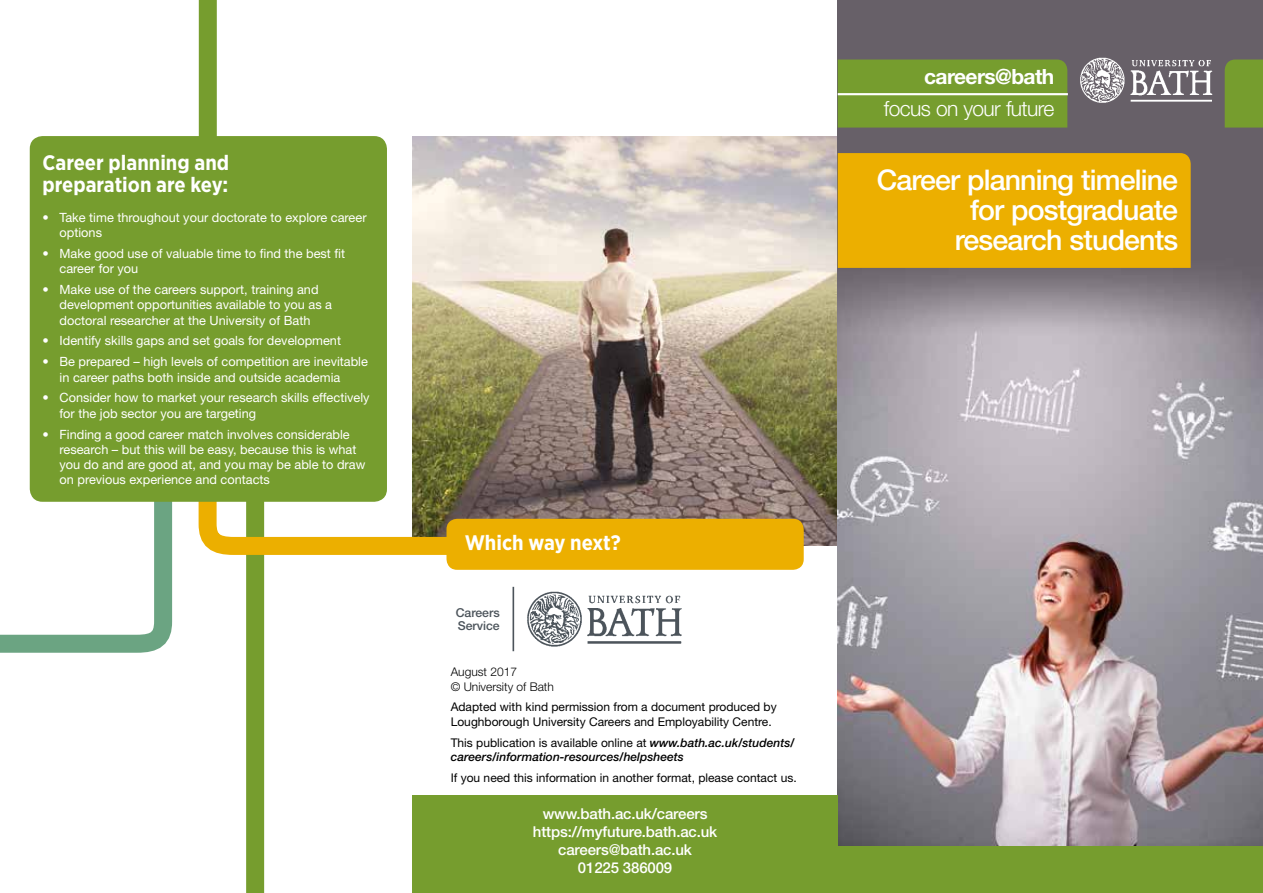
<style>
.page{position:relative;width:1263px;height:893px;background:#fff}
.page>*{position:absolute;margin:0;border:0;box-sizing:border-box;transform-origin:0 0}
.t1{font:500 28.5px/30px "Helvetica Neue LT Std";letter-spacing:-.03em;color:#fff;text-align:right}
.t2{font:700 21px/22.5px "Gotham Narrow";color:#fff}
.t3{font:300 21px "Helvetica Neue LT Std";letter-spacing:-.03em;color:#fff}
.t4{font:700 21px "Helvetica Neue LT Std";letter-spacing:-.03em;color:#fff}
.t5{font:500 15px/18px "Helvetica Neue LT Std";letter-spacing:-.01em;color:#fff;text-align:center}
.t6{font:12.75px/15.3px "Helvetica Neue LT Std";color:#fff}
.t7{font:500 12.3px/13.5px "Helvetica Neue LT Std";color:#4c545b}
.t8{font:12px/14.4px "Helvetica Neue LT Std";color:#000}
.t9{font:italic 500 12px/14.4px "Helvetica Neue LT Std";color:#000}
.t10{font:300 12px/14.4px "Helvetica Neue LT Std";color:#000}
.s1{font-weight:400;font-style:normal}
</style>
<div class="page">
<img style="left:412px;top:136px;width:426px;height:409px">
<div style="left:246px;top:468px;width:18px;height:425px;background:#769d2e"></div>
<svg style="left:198px;top:430px;width:275px;height:134px"></svg>
<svg style="left:0;top:448px;width:173px;height:205px"></svg>
<div style="left:199px;top:0;width:18px;height:147px;background:#769d2e"></div>
<img style="left:838px;top:0;width:425px;height:846px">
<div style="left:838px;top:60px;width:229px;height:68px;background:#769d2e"></div>
<div style="left:1225px;top:60px;width:38px;height:68px;background:#769d2e"></div>
<img style="left:1076px;top:55px;width:139px;height:53px">
<hr style="left:838px;top:93px;width:230px;height:2px;background:#fff">
<div style="left:829px;top:846px;width:434px;height:47px;background:#769d2e"></div>
<div style="left:412px;top:795px;width:426px;height:98px;background:#769d2e"></div>
<div style="left:446px;top:519px;width:358px;height:51px;background:#ecaf00;border-radius:11px"></div>
<div style="left:838px;top:153px;width:353px;height:115px;background:#ecaf00"></div>
<div style="left:30px;top:136px;width:357px;height:366px;background:#769d2e;border-radius:13px"></div>
<img style="left:527px;top:591px;width:155px;height:56px">
<hr style="left:512px;top:587px;width:2px;height:64px;background:#4c545b">
<h2 class="t2" style="left:43px;top:151px;width:188px">Career planning and preparation are key:</h2>
<p class="t6" style="left:60px;top:209px;width:309px;text-indent:-17px">• Take time throughout your doctorate to explore career options</p>
<p class="t6" style="left:60px;top:245px;width:287px;text-indent:-17px">• Make good use of valuable time to find the best fit career for you</p>
<p class="t6" style="left:60px;top:282px;width:274px;text-indent:-17px">• Make use of the careers support, training and development opportunities available to you as a doctoral researcher at the University of Bath</p>
<p class="t6" style="left:43px;top:333px;width:300px">• Identify skills gaps and set goals for development</p>
<p class="t6" style="left:60px;top:354px;width:310px;text-indent:-17px">• Be prepared – high levels of competition are inevitable in career paths both inside and outside academia</p>
<p class="t6" style="left:60px;top:390px;width:312px;text-indent:-17px">• Consider how to market your research skills effectively for the job sector you are targeting</p>
<p class="t6" style="left:60px;top:426px;width:307px;text-indent:-17px">• Finding a good career match involves considerable research – but this will be easy, because this is what you do and are good at, and you may be able to draw on previous experience and contacts</p>
<h2 class="t2" style="left:465px;top:532px;width:158px">Which way next?</h2>
<p class="t7" style="left:456px;top:605px;width:45px">Careers<br>Service</p>
<p class="t10" style="left:451px;top:664px;width:105px">August 2017<br>© University of Bath</p>
<p class="t8" style="left:451px;top:700px;width:327px">Adapted with kind permission from a document produced by<br>Loughborough University Careers and Employability Centre.</p>
<p class="t9" style="left:451px;top:735px;width:345px"><span class="s1">This publication is available online at</span> www.bath.ac.uk/students/ careers/information-resources/helpsheets</p>
<p class="t8" style="left:451px;top:770px;width:347px">If you need this information in another format, please contact us.</p>
<p class="t5" style="left:533px;top:804px;width:186px">www.bath.ac.uk/careers https://myfuture.bath.ac.uk careers@bath.ac.uk<br>01225 386009</p>
<h2 class="t4" style="left:924px;top:64px;width:132px">careers@bath</h2>
<h2 class="t3" style="left:884px;top:95px;width:172px">focus on your future</h2>
<h1 class="t1" style="left:877px;top:165px;width:303px">Career planning timeline for postgraduate research students</h1>
</div>
